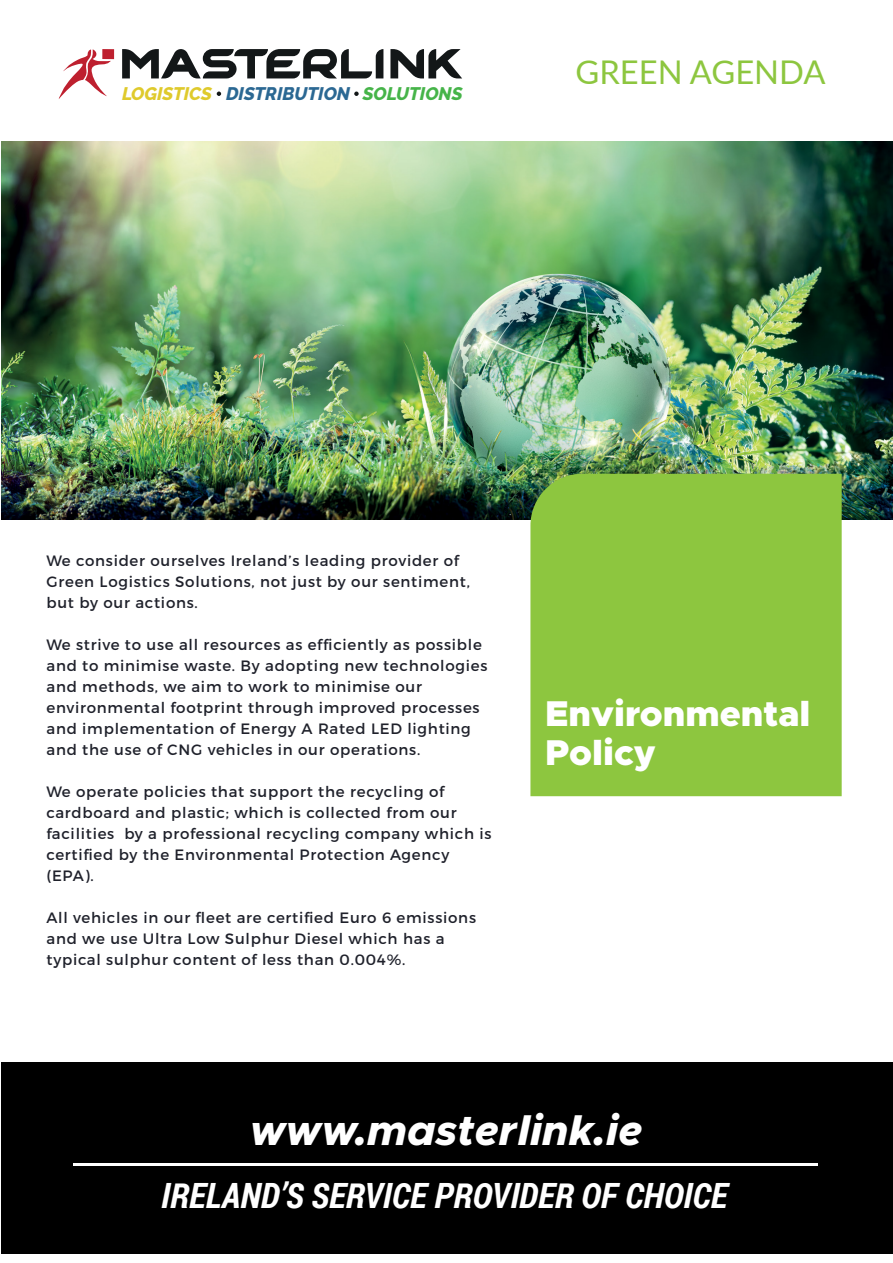
<style>
.page{position:relative;width:893px;height:1263px;background:#fff}
.page>*{position:absolute;margin:0;border:0;box-sizing:border-box;transform-origin:0 0}
.t1{font:italic 800 42.6px "Metropolis";color:#fff}
.t2{font:900 36px/38.4px "Metropolis";color:#fff}
.t3{font:italic 700 34.8px "Roboto Condensed";color:#fff}
.t4{font:32.7px "Lato";color:#8dc63f}
.t5{font:italic 800 18.15px "Raleway";color:#2b6893}
.t6{font:15px/21px "Montserrat";letter-spacing:.05em;color:#1f212b}
.s1{color:#dfca2c}
.s2{color:#46b449}
</style>
<div class="page">
<div style="left:1px;top:1062px;width:892px;height:192px;background:#000"></div>
<img style="left:1px;top:142px;width:892px;height:377px">
<div style="left:530px;top:474px;width:312px;height:322px;background:#8dc63f"></div>
<svg style="left:390px;top:49px;width:72px;height:29px"></svg>
<svg style="left:122px;top:49px;width:261px;height:29px"></svg>
<svg style="left:217px;top:92px;width:4px;height:4px"></svg>
<svg style="left:354px;top:92px;width:5px;height:4px"></svg>
<svg style="left:59px;top:49px;width:52px;height:50px"></svg>
<div style="left:102px;top:49px;width:12px;height:10px;background:#be202f"></div>
<hr style="left:73px;top:1164px;width:745px;height:2px;background:#fff">
<p class="t5" style="left:122px;top:83px;width:342px"><span class="s1">LOGISTICS</span> DISTRIBUTION <span class="s2">SOLUTIONS</span></p>
<h3 class="t4" style="left:576px;top:49px;width:251px">GREEN AGENDA</h3>
<p class="t6" style="left:46px;top:550px;width:425px">We consider ourselves Ireland’s leading provider of<br>Green Logistics Solutions, not just by our sentiment, but by our actions.</p>
<p class="t6" style="left:46px;top:634px;width:443px">We strive to use all resources as efficiently as possible and to minimise waste. By adopting new technologies and methods, we aim to work to minimise our environmental footprint through improved processes and implementation of Energy A Rated LED lighting and the use of CNG vehicles in our operations.</p>
<p class="t6" style="left:46px;top:781px;width:446px">We operate policies that support the recycling of cardboard and plastic; which is collected from our facilities by a professional recycling company which is certified by the Environmental Protection Agency (EPA).</p>
<p class="t6" style="left:46px;top:907px;width:431px">All vehicles in our fleet are certified Euro 6 emissions and we use Ultra Low Sulphur Diesel which has a typical sulphur content of less than 0.004%.</p>
<h2 class="t2" style="left:545px;top:695px;width:267px">Environmental<br>Policy</h2>
<h1 class="t1" style="left:250px;top:1103px;width:394px">www.masterlink.ie</h1>
<h3 class="t3" style="left:161px;top:1172px;width:568px">IRELAND’S SERVICE PROVIDER OF CHOICE</h3>
</div>
